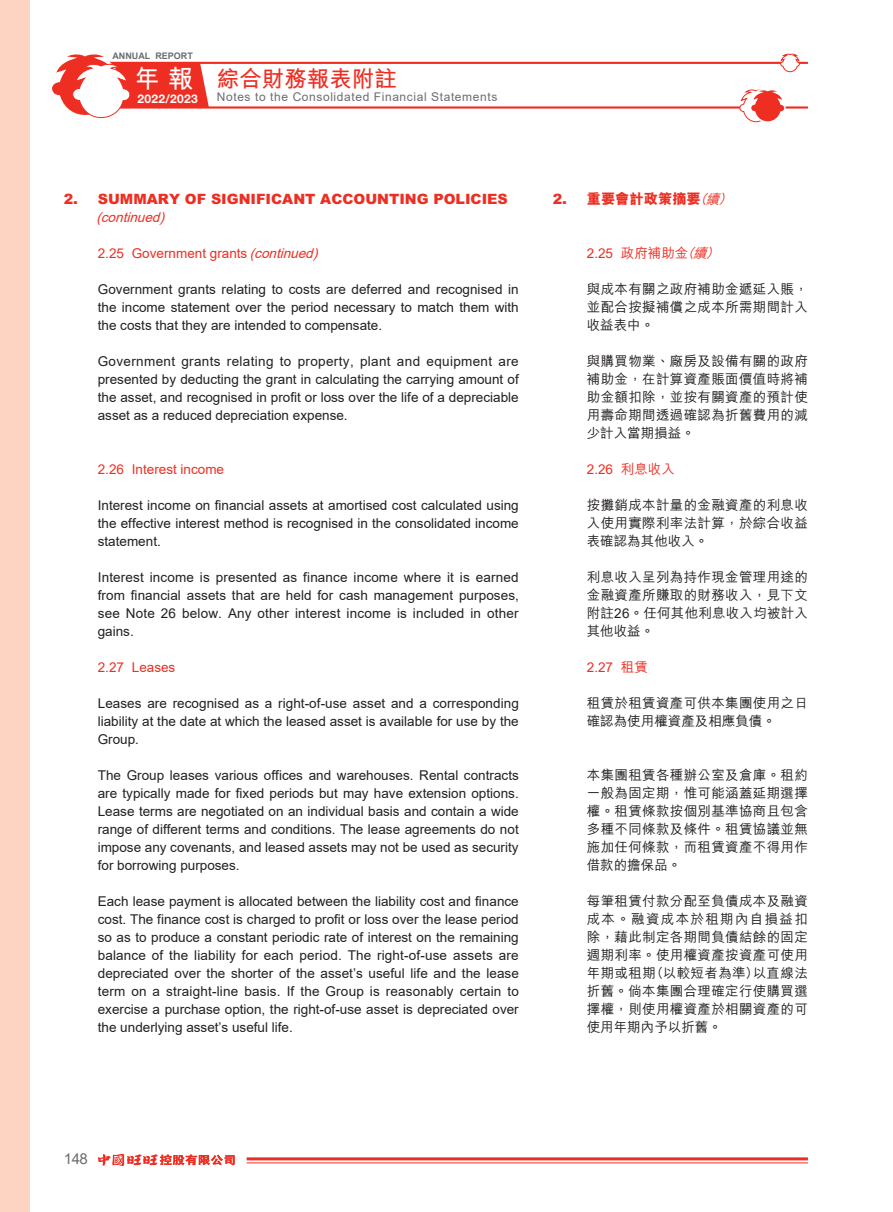
<style>
.page{position:relative;width:893px;height:1212px;background:#fff}
.page>*{position:absolute;margin:0;border:0;box-sizing:border-box;transform-origin:0 0}
.t1{font:700 25.5px "M Hei HK";color:#fff}
.t2{font:700 22.5px "M Hei HK";color:#ee2e22}
.t3{font:15px "Arial";color:#6c6d70}
.t4{font:900 14.25px "Arial MT Std";color:#ee2e22}
.t5{font:800 14.25px "M Hei HK";color:#ee2e22}
.t6{font:13.5px/18px "Arial";color:#231f20;text-align:justify}
.t7{font:500 13.5px/18px "M Hei HK";letter-spacing:.025em;color:#231f20;text-align:justify}
.t8{font:13.5px "Arial";color:#ee2e22}
.t9{font:500 13.5px "M Hei HK";color:#ee2e22}
.t10{font:italic 13.5px "Arial";color:#ee2e22}
.t11{font:12px "Arial";letter-spacing:.05em;color:#6c6d70}
.t12{font:700 12px "Helvetica Neue LT Std";letter-spacing:.025em;color:#fff}
.t13{font:700 9px "Arial";color:#6c6d70}
.s1{font-style:italic}
.s2{font-family:"Arial MT Std";font-weight:900}
.s3{font-weight:500;font-style:italic;font-size:13.5px}
.s4{font-family:"Arial";font-weight:400}
.s5{font-family:"M Hei HK";font-weight:500}
</style>
<div class="page">
<svg style="left:52px;top:53px;width:756px;height:70px"></svg>
<div style="left:0;top:0;width:30px;height:1212px;background:#fcd4c1"></div>
<hr style="left:247px;top:1157px;width:561px;height:3px;background:#ee2e22">
<hr style="left:247px;top:1162px;width:561px;height:1px;background:#ee2e22">
<svg style="left:97px;top:1153px;width:138px;height:13px"></svg>
<p class="t13" style="left:112px;top:49px;width:82px">ANNUAL REPORT</p>
<h1 class="t1" style="left:135px;top:60px;width:60px">年報</h1>
<p class="t12" style="left:137px;top:91px;width:62px">2022/2023</p>
<h2 class="t2" style="left:217px;top:63px;width:181px">綜合財務報表附註</h2>
<p class="t11" style="left:217px;top:89px;width:282px">Notes to the Consolidated Financial Statements</p>
<p class="t4" style="left:64px;top:190px;width:446px">2. SUMMARY OF SIGNIFICANT ACCOUNTING POLICIES</p>
<p class="t10" style="left:96px;top:208px;width:74px">(continued)</p>
<p class="t8" style="left:98px;top:244px;width:226px">2.25 Government grants <span class="s1">(continued)</span></p>
<p class="t6" style="left:98px;top:280px;width:422px">Government grants relating to costs are deferred and recognised in the income statement over the period necessary to match them with the costs that they are intended to compensate.</p>
<p class="t6" style="left:98px;top:352px;width:422px">Government grants relating to property, plant and equipment are presented by deducting the grant in calculating the carrying amount of the asset, and recognised in profit or loss over the life of a depreciable asset as a reduced depreciation expense.</p>
<p class="t8" style="left:98px;top:460px;width:128px">2.26 Interest income</p>
<p class="t6" style="left:98px;top:496px;width:422px">Interest income on financial assets at amortised cost calculated using the effective interest method is recognised in the consolidated income statement.</p>
<p class="t6" style="left:98px;top:568px;width:423px">Interest income is presented as finance income where it is earned from financial assets that are held for cash management purposes, see Note 26 below. Any other interest income is included in other gains.</p>
<p class="t8" style="left:98px;top:658px;width:79px">2.27 Leases</p>
<p class="t6" style="left:98px;top:694px;width:423px">Leases are recognised as a right-of-use asset and a corresponding liability at the date at which the leased asset is available for use by the Group.</p>
<p class="t6" style="left:98px;top:766px;width:423px">The Group leases various offices and warehouses. Rental contracts are typically made for fixed periods but may have extension options.<br>Lease terms are negotiated on an individual basis and contain a wide range of different terms and conditions. The lease agreements do not impose any covenants, and leased assets may not be used as security for borrowing purposes.</p>
<p class="t6" style="left:98px;top:892px;width:423px">Each lease payment is allocated between the liability cost and finance cost. The finance cost is charged to profit or loss over the lease period so as to produce a constant periodic rate of interest on the remaining balance of the liability for each period. The right-of-use assets are depreciated over the shorter of the asset’s useful life and the lease term on a straight-line basis. If the Group is reasonably certain to exercise a purchase option, the right-of-use asset is depreciated over the underlying asset’s useful life.</p>
<p class="t5" style="left:553px;top:189px;width:185px"><span class="s2">2.</span> 重要會計政策摘要<span class="s3">（續）</span></p>
<p class="t9" style="left:587px;top:243px;width:138px"><span class="s4">2.25</span> 政府補助金<span class="s1">（續）</span></p>
<p class="t7" style="left:587px;top:279px;width:223px">與成本有關之政府補助金遞延入賬，並配合按擬補償之成本所需期間計入收益表中。</p>
<p class="t7" style="left:587px;top:351px;width:223px">與購買物業、廠房及設備有關的政府補助金，在計算資產賬面價值時將補助金額扣除，並按有關資產的預計使用壽命期間透過確認為折舊費用的減少計入當期損益。</p>
<p class="t8" style="left:587px;top:460px;width:90px">2.26 <span class="s5">利息收入</span></p>
<p class="t7" style="left:587px;top:495px;width:223px">按攤銷成本計量的金融資產的利息收入使用實際利率法計算，於綜合收益表確認為其他收入。</p>
<p class="t7" style="left:587px;top:567px;width:223px">利息收入呈列為持作現金管理用途的金融資產所賺取的財務收入，見下文附註<span class="s4">26</span>。任何其他利息收入均被計入其他收益。</p>
<p class="t8" style="left:587px;top:658px;width:63px">2.27 <span class="s5">租賃</span></p>
<p class="t7" style="left:587px;top:693px;width:223px">租賃於租賃資產可供本集團使用之日確認為使用權資產及相應負債。</p>
<p class="t7" style="left:587px;top:765px;width:223px">本集團租賃各種辦公室及倉庫。租約一般為固定期，惟可能涵蓋延期選擇權。租賃條款按個別基準協商且包含多種不同條款及條件。租賃協議並無施加任何條款，而租賃資產不得用作借款的擔保品。</p>
<p class="t7" style="left:587px;top:891px;width:223px">每筆租賃付款分配至負債成本及融資成本。融資成本於租期內自損益扣除，藉此制定各期間負債結餘的固定週期利率。使用權資產按資產可使用年期或租期（以較短者為準）以直線法折舊。倘本集團合理確定行使購買選擇權，則使用權資產於相關資產的可使用年期內予以折舊。</p>
<p class="t3" style="left:64px;top:1148px;width:26px">148</p>
</div>
